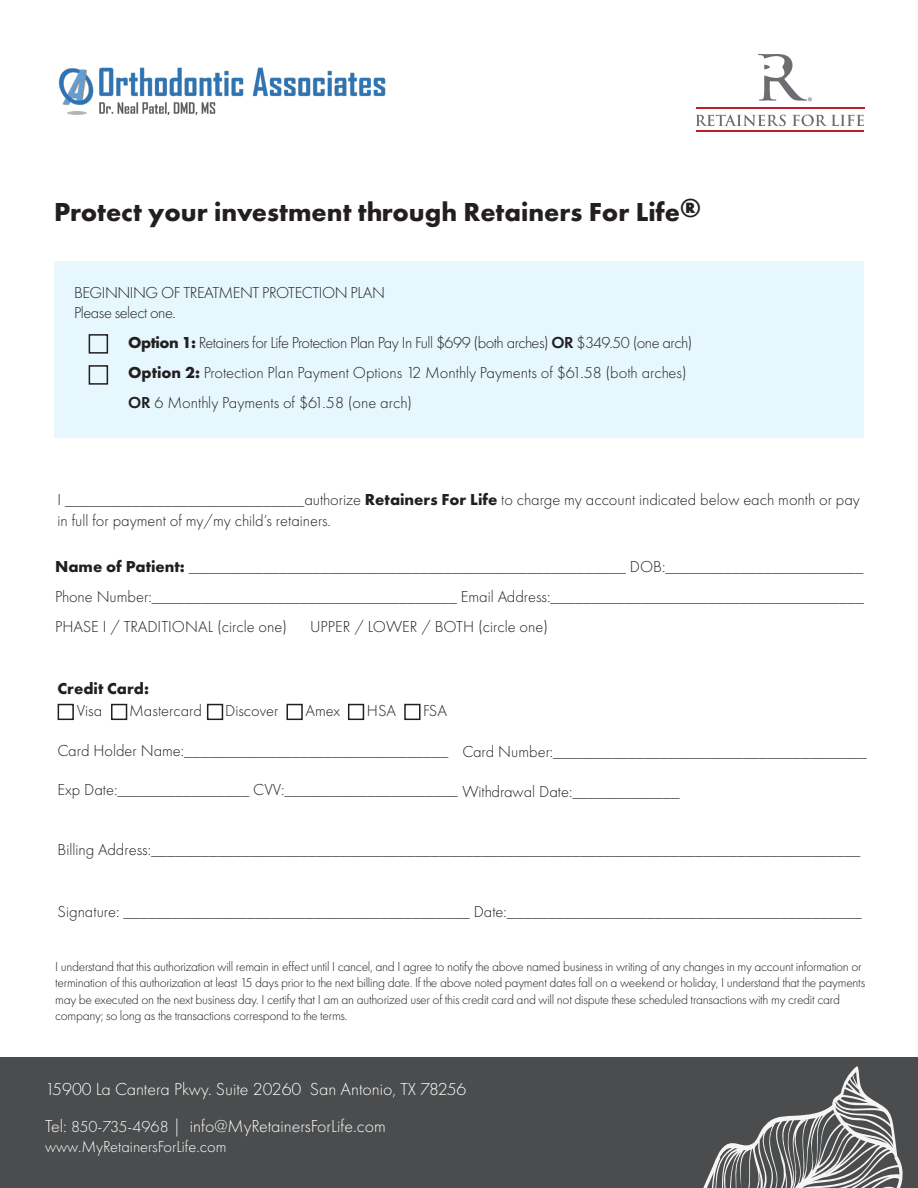
<style>
.page{position:relative;width:918px;height:1188px;background:#fff}
.page>*{position:absolute;margin:0;border:0;box-sizing:border-box;transform-origin:0 0}
.t1{font:700 27px "Futura PT";color:#231f20}
.t2{font:300 18px "Futura PT";color:#fff}
.t3{font:300 16.5px/30px "Futura PT";color:#231f20}
.t4{font:300 16.5px "Futura PT";letter-spacing:-.03em;color:#231f20}
.t5{font:300 16.5px "Futura PT";color:#fff}
.t6{font:700 16.5px "Futura PT";color:#231f20}
.t7{font:300 13.5px/16.2px "Futura PT";letter-spacing:-.02em;color:#231f20}
.s1{font-weight:700}
.s2{font-weight:600}
.s3{font-size:16.5px}
</style>
<div class="page">
<div style="left:0;top:1058px;width:918px;height:130px;background:#4b4c4d"></div>
<svg style="left:703px;top:1066px;width:200px;height:122px"></svg>
<div style="left:207px;top:704px;width:16px;height:16px;border:2px solid #231f20"></div>
<div style="left:58px;top:704px;width:16px;height:16px;border:2px solid #231f20"></div>
<div style="left:111px;top:704px;width:16px;height:16px;border:2px solid #231f20"></div>
<div style="left:287px;top:704px;width:16px;height:16px;border:2px solid #231f20"></div>
<div style="left:348px;top:704px;width:16px;height:16px;border:2px solid #231f20"></div>
<div style="left:404px;top:704px;width:17px;height:16px;border:2px solid #231f20"></div>
<div style="left:54px;top:261px;width:810px;height:176px;background:#e6f7fd"></div>
<div style="left:89px;top:334px;width:19px;height:20px;border:2px solid #231f20"></div>
<div style="left:89px;top:365px;width:19px;height:20px;border:2px solid #231f20"></div>
<svg style="left:696px;top:115px;width:90px;height:11px"></svg>
<svg style="left:792px;top:115px;width:72px;height:11px"></svg>
<hr style="left:696px;top:107px;width:168px;height:2px;background:#be1d2c">
<hr style="left:697px;top:130px;width:167px;height:2px;background:#be1d2c">
<svg style="left:758px;top:54px;width:54px;height:47px"></svg>
<img style="left:58px;top:67px;width:328px;height:48px">
<p class="t1" style="left:54px;top:195px;width:649px">Protect your investment through Retainers For Life®</p>
<p class="t4" style="left:74px;top:283px;width:312px">BEGINNING OF TREATMENT PROTECTION PLAN</p>
<p class="t4" style="left:74px;top:303px;width:103px">Please select one.</p>
<p class="t4" style="left:128px;top:333px;width:566px"><span class="s1">Option 1:</span> Retainers for Life Protection Plan Pay In Full $699 (both arches) <span class="s2">OR</span> $349.50 (one arch)</p>
<p class="t3" style="left:128px;top:357px;width:560px"><span class="s1">Option 2:</span> Protection Plan Payment Options 12 Monthly Payments of $61.58 (both arches)<br><span class="s2">OR</span> 6 Monthly Payments of $61.58 (one arch)</p>
<p class="t3" style="left:58px;top:488px;width:804px;line-height:21.6px">I _____________________________authorize <span class="s1">Retainers For Life</span> to charge my account indicated below each month or pay in full for payment of my/my child’s retainers.</p>
<p class="t3" style="left:55px;top:552px;width:810px"><span class="s1">Name of Patient:</span> _____________________________________________________ DOB:________________________<br>Phone Number:_____________________________________ Email Address:______________________________________</p>
<p class="t3" style="left:55px;top:612px;width:233px">PHASE I / TRADITIONAL (circle one)</p>
<p class="t3" style="left:310px;top:612px;width:239px">UPPER / LOWER / BOTH (circle one)</p>
<p class="t6" style="left:58px;top:677px;width:93px">Credit Card:</p>
<p class="t3" style="left:77px;top:696px;width:27px">Visa</p>
<p class="t3" style="left:129px;top:696px;width:74px">Mastercard</p>
<p class="t3" style="left:225px;top:696px;width:55px">Discover</p>
<p class="t3" style="left:305px;top:696px;width:36px">Amex</p>
<p class="t3" style="left:367px;top:696px;width:31px">HSA</p>
<p class="t3" style="left:423px;top:696px;width:25px">FSA</p>
<p class="t3" style="left:58px;top:735px;width:392px">Card Holder Name:________________________________</p>
<p class="t3" style="left:58px;top:775px;width:402px">Exp Date:________________ CVV:_____________________</p>
<p class="t3" style="left:462px;top:737px;width:406px">Card Number:______________________________________</p>
<p class="t3" style="left:462px;top:777px;width:219px">Withdrawal Date:_____________</p>
<p class="t3" style="left:58px;top:835px;width:804px">Billing Address:______________________________________________________________________________________</p>
<p class="t3" style="left:58px;top:897px;width:806px">Signature: __________________________________________ Date:___________________________________________</p>
<p class="t7" style="left:55px;top:959px;width:811px">I understand that this authorization will remain in effect until I cancel, and I agree to notify the above named business in writing of any changes in my account information or termination of this authorization at least 15 days prior to the next billing date. If the above noted payment dates fall on a weekend or holiday, I understand that the payments may be executed on the next business day. I certify that I am an authorized user of this credit card and will not dispute these scheduled transactions with my credit card company; so long as the transactions correspond to the terms.</p>
<p class="t2" style="left:45px;top:1079px;width:423px">15900 La Cantera Pkwy. Suite 20260 San Antonio, TX 78256</p>
<p class="t2" style="left:45px;top:1116px;width:342px">Tel: <span class="s3">850-735-4968</span> | info@MyRetainersForLife.com</p>
<p class="t5" style="left:45px;top:1137px;width:183px">www.MyRetainersForLife.com</p>
</div>
